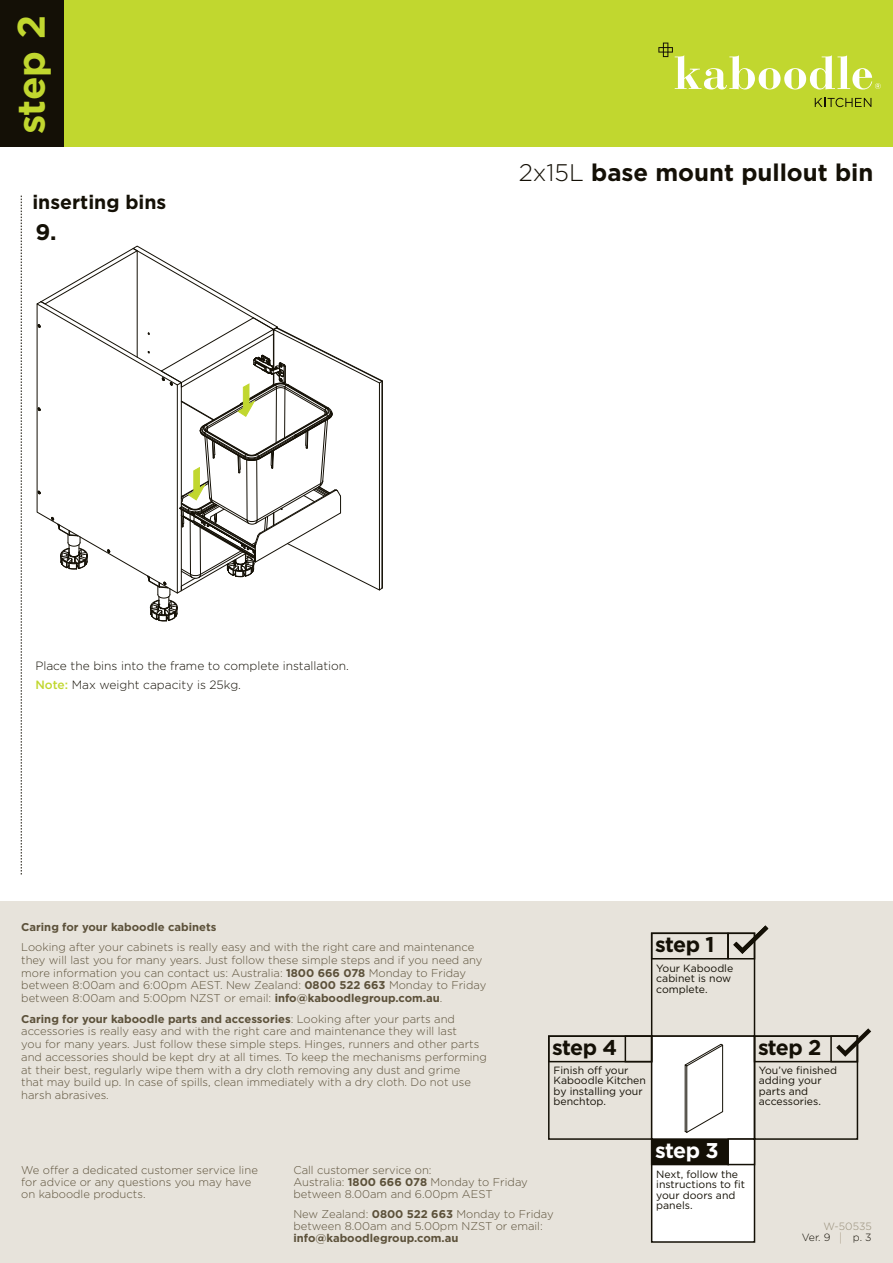
<style>
.page{position:relative;width:893px;height:1263px;background:#fff}
.page>*{position:absolute;margin:0;border:0;box-sizing:border-box;transform-origin:0 0}
.t1{font:700 38.4px "Gotham";color:#c1d72f}
.t2{font:700 24px "Gotham";color:#141006}
.t3{font:700 22.5px "Gotham";color:#141006}
.t4{font:700 21.3px "Gotham";letter-spacing:-.035em;color:#141006}
.t5{font:700 21.3px "Gotham";color:#fff}
.t6{font:700 19.5px "Gotham";color:#141006}
.t7{font:300 12px/18.6px "Gotham";color:#141006}
.t8{font:300 11.25px/12.8px "Gotham";color:#5c513a}
.t9{font:700 11.25px "Gotham";color:#5c513a}
.t10{font:10.5px/10.5px "Gotham";color:#141006}
.t11{font:300 10.5px "Gotham";color:#141006}
.t12{font:300 10.5px "Gotham";color:#968d78}
.s1{font-weight:300}
.s2{font-weight:500;color:#c1d72f}
.s3{font-weight:700}
</style>
<div class="page">
<div style="left:0;top:901px;width:893px;height:362px;background:#e7e3db"></div>
<div style="left:0;top:0;width:65px;height:147px;background:#141006"></div>
<div style="left:65px;top:0;width:828px;height:147px;background:#c1d72f"></div>
<div style="left:652px;top:1139px;width:102px;height:103px;background:#fff"></div>
<div style="left:651px;top:1138px;width:104px;height:105px;border:2px solid #141006"></div>
<div style="left:652px;top:1139px;width:76px;height:25px;background:#141006"></div>
<div style="left:651px;top:1138px;width:78px;height:27px;border:2px solid #141006"></div>
<div style="left:651px;top:932px;width:104px;height:105px;border:2px solid #141006"></div>
<div style="left:548px;top:1035px;width:104px;height:105px;border:2px solid #141006"></div>
<div style="left:652px;top:1036px;width:102px;height:103px;background:#fff"></div>
<div style="left:651px;top:1035px;width:104px;height:105px;border:2px solid #141006"></div>
<div style="left:754px;top:1035px;width:104px;height:105px;border:2px solid #141006"></div>
<div style="left:651px;top:932px;width:78px;height:27px;border:2px solid #141006"></div>
<div style="left:727px;top:932px;width:28px;height:27px;border:2px solid #141006"></div>
<div style="left:754px;top:1035px;width:104px;height:27px;border:2px solid #141006"></div>
<div style="left:830px;top:1035px;width:28px;height:27px;border:2px solid #141006"></div>
<div style="left:727px;top:1138px;width:28px;height:27px;border:2px solid #141006"></div>
<div style="left:548px;top:1035px;width:104px;height:27px;border:2px solid #141006"></div>
<div style="left:625px;top:1035px;width:27px;height:27px;border:2px solid #141006"></div>
<svg style="left:729px;top:925px;width:40px;height:32px"></svg>
<svg style="left:832px;top:1028px;width:40px;height:32px"></svg>
<svg style="left:685px;top:1044px;width:38px;height:89px"></svg>
<svg style="left:36px;top:246px;width:347px;height:375px"></svg>
<svg style="left:815px;top:98px;width:56px;height:9px"></svg>
<svg style="left:658px;top:43px;width:223px;height:47px"></svg>
<svg style="left:21px;top:196px;width:1px;height:678px"></svg>
<h1 class="t1" style="left:9px;top:134px;width:121px;rotate:-90deg">step 2</h1>
<h3 class="t6" style="left:32px;top:190px;width:136px">inserting bins</h3>
<h3 class="t3" style="left:35px;top:219px;width:23px">9.</h3>
<h2 class="t2" style="left:519px;top:159px;width:356px"><span class="s1">2x15L</span> base mount pullout bin</h2>
<p class="t7" style="left:35px;top:656px;width:315px">Place the bins into the frame to complete installation.<br><span class="s2">Note:</span> Max weight capacity is 25kg.</p>
<p class="t9" style="left:21px;top:920px;width:197px">Caring for your kaboodle cabinets</p>
<p class="t8" style="left:21px;top:941px;width:467px">Looking after your cabinets is really easy and with the right care and maintenance they will last you for many years. Just follow these simple steps and if you need any more information you can contact us: Australia: <span class="s3">1800 666 078</span> Monday to Friday between 8:00am and 6:00pm AEST. New Zealand: <span class="s3">0800 522 663</span> Monday to Friday between 8:00am and 5:00pm NZST or email: <span class="s3">info@kaboodlegroup.com.au</span>.</p>
<p class="t8" style="left:21px;top:1012px;width:467px"><span class="s3">Caring for your kaboodle parts and accessories</span>: Looking after your parts and accessories is really easy and with the right care and maintenance they will last<br>you for many years. Just follow these simple steps. Hinges, runners and other parts and accessories should be kept dry at all times. To keep the mechanisms performing at their best, regularly wipe them with a dry cloth removing any dust and grime<br>that may build up. In case of spills, clean immediately with a dry cloth. Do not use harsh abrasives.</p>
<h3 class="t4" style="left:655px;top:932px;width:61px">step 1</h3>
<h3 class="t4" style="left:552px;top:1035px;width:66px">step 4</h3>
<p class="t10" style="left:656px;top:962px;width:79px">Your Kaboodle cabinet is now complete.</p>
<h3 class="t4" style="left:758px;top:1035px;width:65px">step 2</h3>
<p class="t10" style="left:554px;top:1064px;width:94px">Finish off your<br>Kaboodle Kitchen by installing your benchtop.</p>
<p class="t10" style="left:759px;top:1064px;width:80px">You’ve finished adding your parts and accessories.</p>
<h3 class="t5" style="left:655px;top:1138px;width:65px">step 3</h3>
<p class="t8" style="left:21px;top:1164px;width:238px;line-height:12px">We offer a dedicated customer service line for advice or any questions you may have on kaboodle products.</p>
<p class="t8" style="left:293px;top:1164px;width:236px;line-height:12px">Call customer service on:<br>Australia: <span class="s3">1800 666 078</span> Monday to Friday between 8.00am and 6.00pm AEST</p>
<p class="t8" style="left:293px;top:1207px;width:262px;line-height:12px">New Zealand: <span class="s3">0800 522 663</span> Monday to Friday between 8.00am and 5.00pm NZST or email:</p>
<p class="t9" style="left:293px;top:1231px;width:167px">info@kaboodlegroup.com.au</p>
<p class="t10" style="left:656px;top:1169px;width:90px">Next, follow the instructions to fit your doors and panels.</p>
<p class="t12" style="left:823px;top:1220px;width:50px">W-50535</p>
<p class="t11" style="left:802px;top:1231px;width:30px">Ver. 9</p>
<p class="t11" style="left:853px;top:1231px;width:20px">p. 3</p>
</div>
